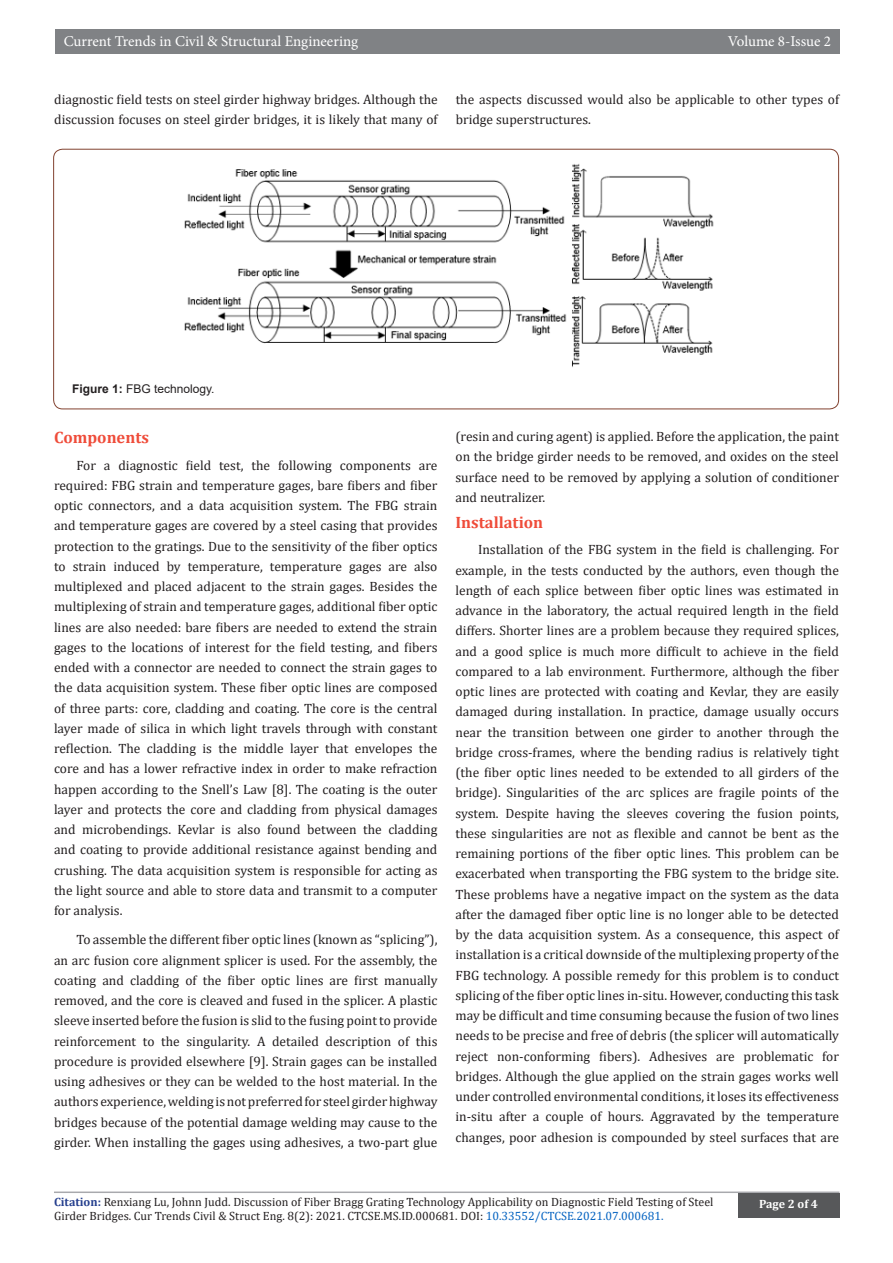
<style>
.page{position:relative;width:893px;height:1263px;background:#fff}
.page>*{position:absolute;margin:0;border:0;box-sizing:border-box;transform-origin:0 0}
.t1{font:700 16.5px "Cambria";color:#ef4c3a}
.t2{font:15px "Minion Pro";color:#fff}
.t3{font:13.5px/20.2px "Cambria";color:#231f20;text-align:justify}
.t4{font:12px/14.4px "Cambria";color:#231f20}
.t5{font:12px "Arial";color:#231f20}
.t6{font:700 12px "Cambria";color:#fff}
.s1{font-weight:700}
.s2{font-weight:700;color:#253f8e}
.s3{color:#0563c1}
</style>
<div class="page">
<div style="left:55px;top:29px;width:785px;height:25px;background:#808285"></div>
<hr style="left:54px;top:1191px;width:785px;height:2px;background:#a8a9ad">
<div style="left:738px;top:1193px;width:101px;height:24px;background:#57585a"></div>
<div style="left:53px;top:149px;width:786px;height:260px;border:1px solid #824230;border-radius:9px"></div>
<img style="left:184px;top:164px;width:530px;height:203px">
<p class="t2" style="left:64px;top:31px;width:296px">Current Trends in Civil &amp; Structural Engineering</p>
<p class="t2" style="left:728px;top:31px;width:105px">Volume 8-Issue 2</p>
<p class="t3" style="left:54px;top:89px;width:385px">diagnostic field tests on steel girder highway bridges. Although the discussion focuses on steel girder bridges, it is likely that many of</p>
<p class="t3" style="left:456px;top:89px;width:385px">the aspects discussed would also be applicable to other types of bridge superstructures.</p>
<p class="t5" style="left:72px;top:381px;width:144px"><span class="s1">Figure 1:</span> FBG technology.</p>
<p class="t1" style="left:54px;top:426px;width:96px">Components</p>
<p class="t3" style="left:54px;top:455px;width:385px;text-indent:22px">For a diagnostic field test, the following components are required: FBG strain and temperature gages, bare fibers and fiber optic connectors, and a data acquisition system. The FBG strain and temperature gages are covered by a steel casing that provides protection to the gratings. Due to the sensitivity of the fiber optics to strain induced by temperature, temperature gages are also multiplexed and placed adjacent to the strain gages. Besides the multiplexing of strain and temperature gages, additional fiber optic lines are also needed: bare fibers are needed to extend the strain gages to the locations of interest for the field testing, and fibers ended with a connector are needed to connect the strain gages to the data acquisition system. These fiber optic lines are composed of three parts: core, cladding and coating. The core is the central layer made of silica in which light travels through with constant reflection. The cladding is the middle layer that envelopes the core and has a lower refractive index in order to make refraction happen according to the Snell’s Law [8]. The coating is the outer layer and protects the core and cladding from physical damages and microbendings. Kevlar is also found between the cladding and coating to provide additional resistance against bending and crushing. The data acquisition system is responsible for acting as the light source and able to store data and transmit to a computer for analysis.</p>
<p class="t3" style="left:54px;top:930px;width:385px;text-indent:22px">To assemble the different fiber optic lines (known as “splicing”), an arc fusion core alignment splicer is used. For the assembly, the coating and cladding of the fiber optic lines are first manually removed, and the core is cleaved and fused in the splicer. A plastic sleeve inserted before the fusion is slid to the fusing point to provide reinforcement to the singularity. A detailed description of this procedure is provided elsewhere [9]. Strain gages can be installed using adhesives or they can be welded to the host material. In the authors experience, welding is not preferred for steel girder highway bridges because of the potential damage welding may cause to the girder. When installing the gages using adhesives, a two-part glue</p>
<p class="t3" style="left:455px;top:426px;width:385px">(resin and curing agent) is applied. Before the application, the paint on the bridge girder needs to be removed, and oxides on the steel surface need to be removed by applying a solution of conditioner and neutralizer.</p>
<p class="t1" style="left:455px;top:511px;width:89px">Installation</p>
<p class="t3" style="left:455px;top:539px;width:385px;text-indent:22px">Installation of the FBG system in the field is challenging. For example, in the tests conducted by the authors, even though the length of each splice between fiber optic lines was estimated in advance in the laboratory, the actual required length in the field differs. Shorter lines are a problem because they required splices, and a good splice is much more difficult to achieve in the field compared to a lab environment. Furthermore, although the fiber optic lines are protected with coating and Kevlar, they are easily damaged during installation. In practice, damage usually occurs near the transition between one girder to another through the bridge cross-frames, where the bending radius is relatively tight (the fiber optic lines needed to be extended to all girders of the bridge). Singularities of the arc splices are fragile points of the system. Despite having the sleeves covering the fusion points, these singularities are not as flexible and cannot be bent as the remaining portions of the fiber optic lines. This problem can be exacerbated when transporting the FBG system to the bridge site.<br>These problems have a negative impact on the system as the data after the damaged fiber optic line is no longer able to be detected by the data acquisition system. As a consequence, this aspect of installation is a critical downside of the multiplexing property of the FBG technology. A possible remedy for this problem is to conduct splicing of the fiber optic lines in-situ. However, conducting this task may be difficult and time consuming because the fusion of two lines needs to be precise and free of debris (the splicer will automatically reject non-conforming fibers). Adhesives are problematic for bridges. Although the glue applied on the strain gages works well under controlled environmental conditions, it loses its effectiveness in-situ after a couple of hours. Aggravated by the temperature changes, poor adhesion is compounded by steel surfaces that are</p>
<p class="t4" style="left:54px;top:1194px;width:661px"><span class="s2">Citation:</span> Renxiang Lu, Johnn Judd. Discussion of Fiber Bragg Grating Technology Applicability on Diagnostic Field Testing of Steel<br>Girder Bridges. Cur Trends Civil &amp; Struct Eng. 8(2): 2021. CTCSE.MS.ID.000681. DOI: <span class="s3">10.33552/CTCSE.2021.07.000681.</span></p>
<p class="t6" style="left:759px;top:1196px;width:60px">Page 2 of 4</p>
</div>
